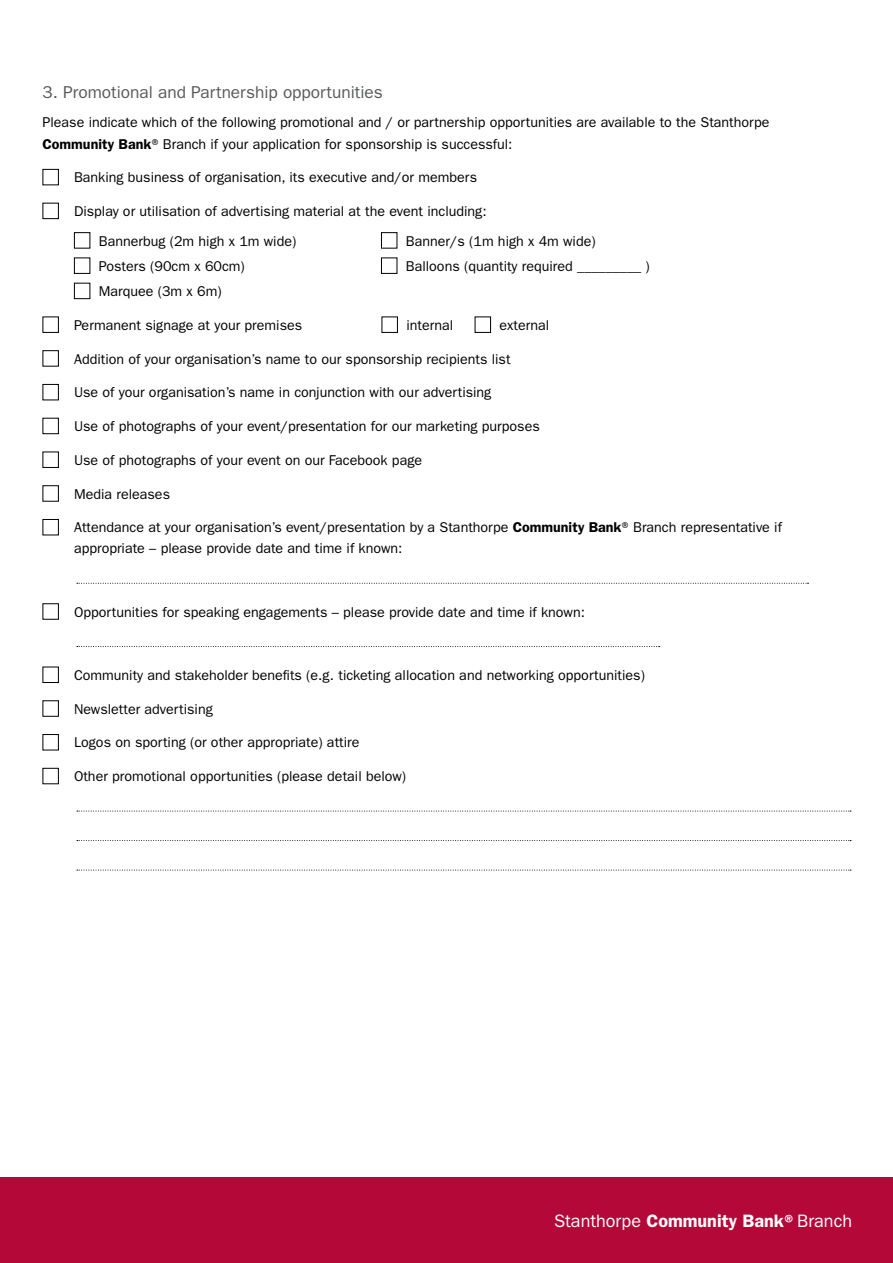
<style>
.page{position:relative;width:893px;height:1263px;background:#fff}
.page>*{position:absolute;margin:0;border:0;box-sizing:border-box;transform-origin:0 0}
.t1{font:18px "Franklin Gothic";color:#fff}
.t2{font:17.25px "Franklin Gothic";color:#58595b}
.t3{font:14.25px/21px "Franklin Gothic";color:#000}
.s1{font-weight:600}
</style>
<div class="page">
<svg style="left:77px;top:583px;width:731px;height:1px"></svg>
<svg style="left:77px;top:646px;width:583px;height:1px"></svg>
<svg style="left:77px;top:811px;width:774px;height:1px"></svg>
<svg style="left:77px;top:840px;width:774px;height:1px"></svg>
<svg style="left:77px;top:870px;width:774px;height:1px"></svg>
<div style="left:43px;top:169px;width:16px;height:16px;border:1px solid #000"></div>
<div style="left:43px;top:203px;width:16px;height:16px;border:1px solid #000"></div>
<div style="left:74px;top:232px;width:16px;height:16px;border:1px solid #000"></div>
<div style="left:381px;top:232px;width:16px;height:16px;border:1px solid #000"></div>
<div style="left:74px;top:257px;width:16px;height:17px;border:1px solid #000"></div>
<div style="left:381px;top:257px;width:16px;height:17px;border:1px solid #000"></div>
<div style="left:74px;top:283px;width:16px;height:16px;border:1px solid #000"></div>
<div style="left:43px;top:316px;width:16px;height:17px;border:1px solid #000"></div>
<div style="left:382px;top:316px;width:16px;height:17px;border:1px solid #000"></div>
<div style="left:475px;top:316px;width:16px;height:17px;border:1px solid #000"></div>
<div style="left:43px;top:350px;width:16px;height:17px;border:1px solid #000"></div>
<div style="left:43px;top:384px;width:16px;height:16px;border:1px solid #000"></div>
<div style="left:43px;top:418px;width:16px;height:16px;border:1px solid #000"></div>
<div style="left:43px;top:452px;width:16px;height:16px;border:1px solid #000"></div>
<div style="left:43px;top:485px;width:16px;height:17px;border:1px solid #000"></div>
<div style="left:43px;top:519px;width:16px;height:16px;border:1px solid #000"></div>
<div style="left:43px;top:603px;width:16px;height:17px;border:1px solid #000"></div>
<div style="left:43px;top:667px;width:16px;height:16px;border:1px solid #000"></div>
<div style="left:43px;top:700px;width:16px;height:17px;border:1px solid #000"></div>
<div style="left:43px;top:734px;width:16px;height:16px;border:1px solid #000"></div>
<div style="left:43px;top:768px;width:16px;height:16px;border:1px solid #000"></div>
<div style="left:0;top:1178px;width:893px;height:85px;background:#b30838"></div>
<p class="t2" style="left:43px;top:82px;width:342px">3. Promotional and Partnership opportunities</p>
<p class="t3" style="left:43px;top:112px;width:728px">Please indicate which of the following promotional and / or partnership opportunities are available to the Stanthorpe<br><span class="s1">Community Bank</span>® Branch if your application for sponsorship is successful:</p>
<p class="t3" style="left:74px;top:167px;width:405px">Banking business of organisation, its executive and/or members</p>
<p class="t3" style="left:99px;top:196px;width:389px;line-height:29.5px;text-indent:-25px">Display or utilisation of advertising material at the event including:<br>Bannerbug (2m high x 1m wide)</p>
<p class="t3" style="left:406px;top:230px;width:191px">Banner/s (1m high x 4m wide)</p>
<p class="t3" style="left:99px;top:256px;width:148px">Posters (90cm x 60cm)</p>
<p class="t3" style="left:406px;top:256px;width:245px">Balloons (quantity required _________ )</p>
<p class="t3" style="left:99px;top:281px;width:124px">Marquee (3m x 6m)</p>
<p class="t3" style="left:74px;top:315px;width:230px">Permanent signage at your premises</p>
<p class="t3" style="left:406px;top:315px;width:48px">internal</p>
<p class="t3" style="left:499px;top:315px;width:51px">external</p>
<p class="t3" style="left:74px;top:348px;width:438px">Addition of your organisation’s name to our sponsorship recipients list</p>
<p class="t3" style="left:74px;top:382px;width:419px">Use of your organisation’s name in conjunction with our advertising</p>
<p class="t3" style="left:74px;top:416px;width:467px">Use of photographs of your event/presentation for our marketing purposes</p>
<p class="t3" style="left:74px;top:450px;width:350px">Use of photographs of your event on our Facebook page</p>
<p class="t3" style="left:74px;top:483px;width:98px">Media releases</p>
<p class="t3" style="left:74px;top:517px;width:709px">Attendance at your organisation’s event/presentation by a Stanthorpe <span class="s1">Community Bank</span>® Branch representative if appropriate – please provide date and time if known:</p>
<p class="t3" style="left:74px;top:601px;width:512px">Opportunities for speaking engagements – please provide date and time if known:</p>
<p class="t3" style="left:74px;top:665px;width:572px">Community and stakeholder benefits (e.g. ticketing allocation and networking opportunities)</p>
<p class="t3" style="left:74px;top:698px;width:140px">Newsletter advertising</p>
<p class="t3" style="left:74px;top:732px;width:287px">Logos on sporting (or other appropriate) attire</p>
<p class="t3" style="left:74px;top:766px;width:334px">Other promotional opportunities (please detail below)</p>
<p class="t1" style="left:554px;top:1210px;width:299px">Stanthorpe <span class="s1">Community Bank®</span>Branch</p>
</div>
